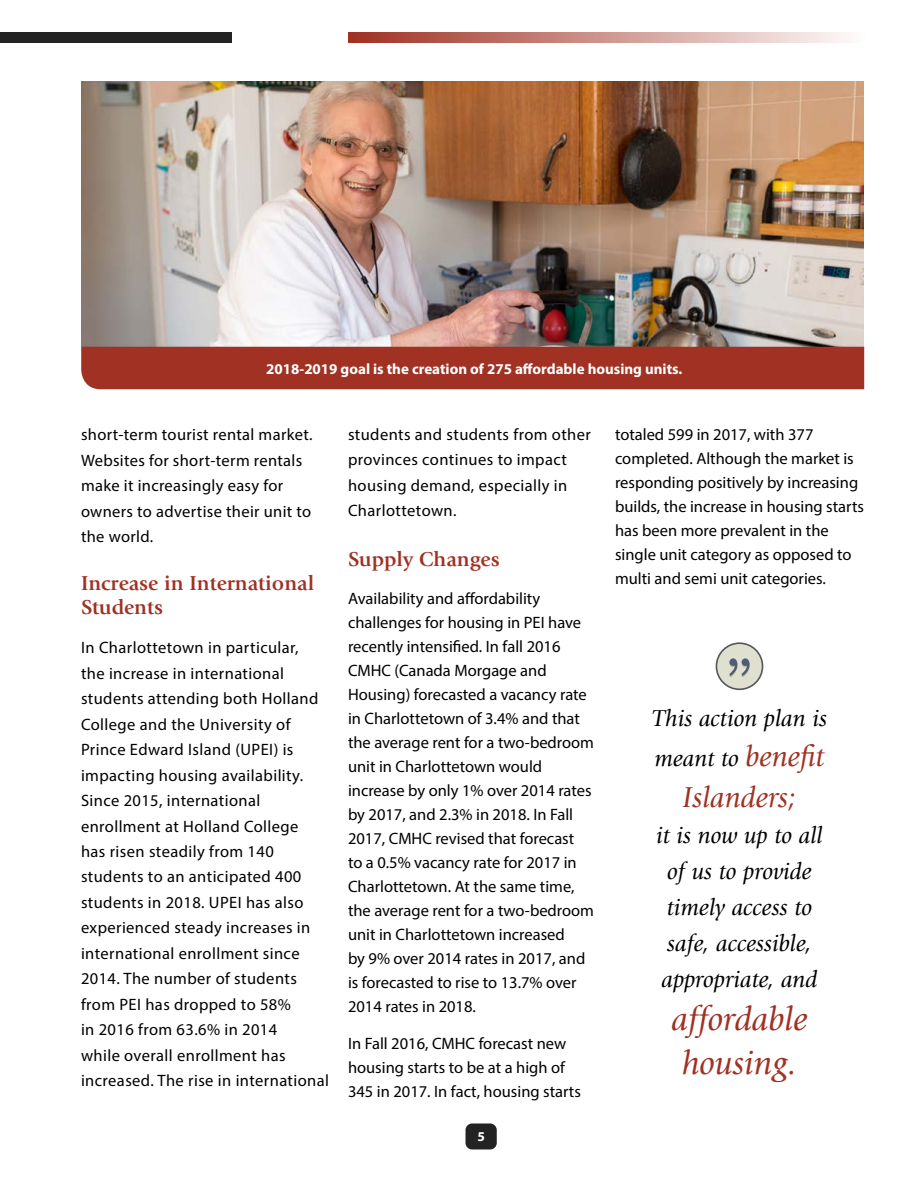
<style>
.page{position:relative;width:918px;height:1188px;background:#fff}
.page>*{position:absolute;margin:0;border:0;box-sizing:border-box;transform-origin:0 0}
.t1{font:italic 34.5px/43.5px "Giovanni";color:#a03123}
.t2{font:italic 30px "Giovanni";color:#a03123}
.t3{font:italic 24px/36px "Giovanni";color:#000}
.t4{font:700 21px/24px "Giovanni";color:#a03123}
.t5{font:16.5px/24px "Myriad Pro";letter-spacing:.005em;color:#000}
.t6{font:16.5px/25.5px "Myriad Pro";letter-spacing:.025em;color:#000}
.t7{font:700 15px "Myriad Pro";color:#fff}
.t8{font:700 13.5px "Myriad Pro";color:#fff}
.s1{font-size:30px;color:#a03123}
</style>
<div class="page">
<div style="left:466px;top:1123px;width:31px;height:27px;background:#242324;border-radius:7px"></div>
<div style="left:0;top:32px;width:232px;height:11px;background:#242324"></div>
<svg style="left:348px;top:32px;width:496px;height:11px;background:#cc928b"></svg>
<img style="left:81px;top:81px;width:783px;height:266px">
<div style="left:81px;top:347px;width:783px;height:42px;background:#a03123"></div>
<div style="left:716px;top:643px;width:47px;height:46px;background:#e0e0d1;border-radius:50%"></div>
<div style="left:716px;top:642px;width:47px;height:48px;border:2px solid #55565a;border-radius:50%"></div>
<svg style="left:729px;top:658px;width:21px;height:19px"></svg>
<p class="t7" style="left:266px;top:359px;width:418px">2018-2019 goal is the creation of 275 affordable housing units.</p>
<p class="t5" style="left:81px;top:422px;width:233px;line-height:25.5px">short-term tourist rental market.<br>Websites for short-term rentals make it increasingly easy for owners to advertise their unit to the world.</p>
<p class="t4" style="left:81px;top:571px;width:235px">Increase in International<br>Students</p>
<p class="t6" style="left:81px;top:635px;width:250px">In Charlottetown in particular,<br>the increase in international students attending both Holland<br>College and the University of<br>Prince Edward Island (UPEI) is impacting housing availability.<br>Since 2015, international enrollment at Holland College<br>has risen steadily from 140 students to an anticipated 400 students in 2018. UPEI has also experienced steady increases in international enrollment since<br>2014. The number of students from PEI has dropped to 58%<br>in 2016 from 63.6% in 2014<br>while overall enrollment has increased. The rise in international</p>
<p class="t6" style="left:348px;top:421px;width:244px">students and students from other provinces continues to impact housing demand, especially in<br>Charlottetown.</p>
<p class="t4" style="left:348px;top:547px;width:153px">Supply Changes</p>
<p class="t5" style="left:348px;top:586px;width:248px">Availability and affordability challenges for housing in PEI have recently intensified. In fall 2016<br>CMHC (Canada Morgage and<br>Housing) forecasted a vacancy rate in Charlottetown of 3.4% and that the average rent for a two-bedroom unit in Charlottetown would increase by only 1% over 2014 rates by 2017, and 2.3% in 2018. In Fall<br>2017, CMHC revised that forecast<br>to a 0.5% vacancy rate for 2017 in<br>Charlottetown. At the same time, the average rent for a two-bedroom unit in Charlottetown increased<br>by 9% over 2014 rates in 2017, and is forecasted to rise to 13.7% over<br>2014 rates in 2018.</p>
<p class="t5" style="left:348px;top:1031px;width:234px">In Fall 2016, CMHC forecast new housing starts to be at a high of<br>345 in 2017. In fact, housing starts</p>
<p class="t8" style="left:477px;top:1127px;width:9px">5</p>
<p class="t5" style="left:615px;top:422px;width:251px">totaled 599 in 2017, with 377 completed. Although the market is responding positively by increasing builds, the increase in housing starts has been more prevalent in the single unit category as opposed to multi and semi unit categories.</p>
<h3 class="t3" style="left:652px;top:698px;width:177px;line-height:40.5px">This action plan is meant to <span class="s1">benefit</span></h3>
<h2 class="t2" style="left:683px;top:780px;width:115px">Islanders;</h2>
<h3 class="t3" style="left:656px;top:817px;width:168px">it is now up to all of us to provide timely access to safe, accessible, appropriate, and</h3>
<h1 class="t1" style="left:671px;top:998px;width:138px">affordable housing.</h1>
</div>
